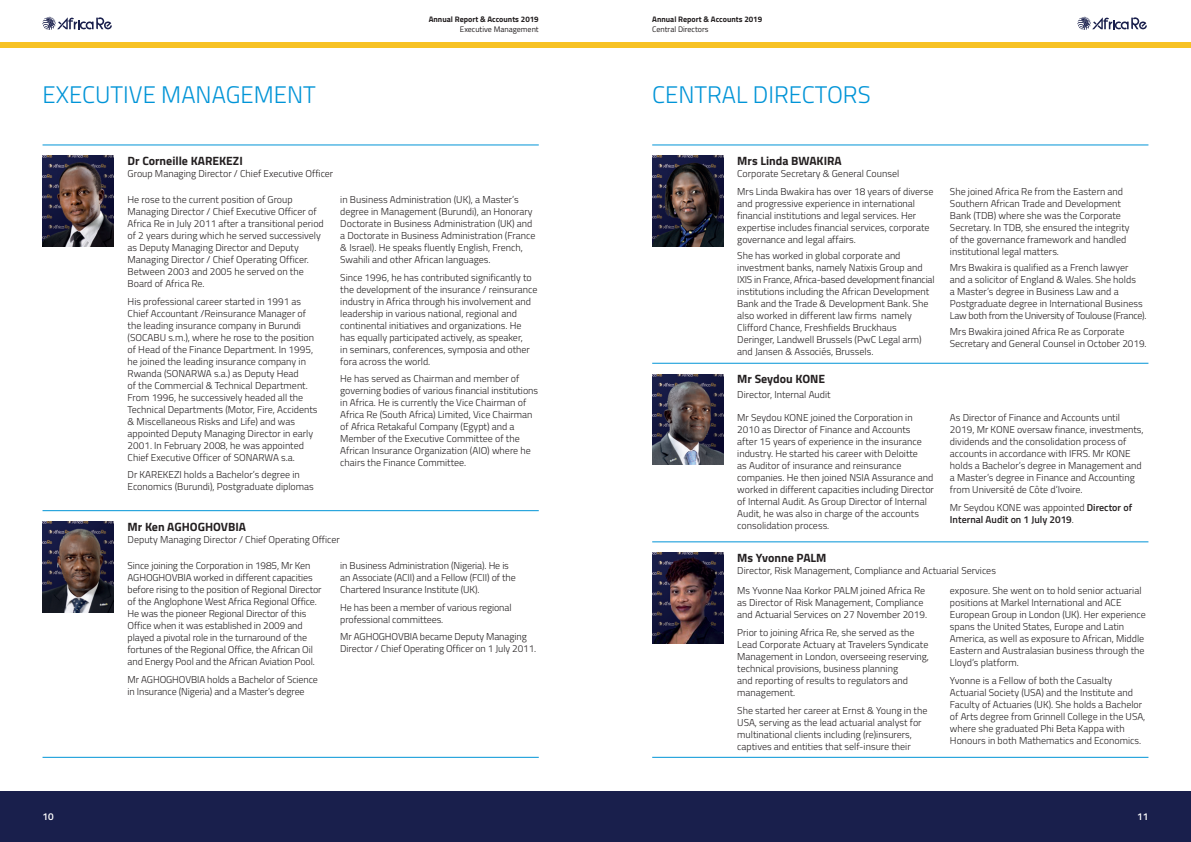
<style>
.page{position:relative;width:1191px;height:842px;background:#fff}
.page>*{position:absolute;margin:0;border:0;box-sizing:border-box;transform-origin:0 0}
.t1{font:300 24px "Titillium";color:#0094d7}
.t2{font:700 12px "Titillium";color:#231f20}
.t3{font:300 10px/12px "Titillium";color:#231f20}
.t4{font:600 10px/12px "Titillium";color:#231f20}
.t5{font:600 10px "Titillium";color:#fff}
.t6{font:700 8px "Titillium";color:#231f20}
.t7{font:8px "Titillium";color:#231f20}
.s1{font-weight:300}
</style>
<div class="page">
<div style="left:0;top:43px;width:1191px;height:5px;background:#f7c224"></div>
<div style="left:0;top:791px;width:595px;height:51px;background:#191f4c"></div>
<div style="left:595px;top:791px;width:596px;height:51px;background:#191f4c"></div>
<svg style="left:43px;top:17px;width:69px;height:13px"></svg>
<svg style="left:1077px;top:17px;width:69px;height:13px"></svg>
<img style="left:43px;top:156px;width:70px;height:91px">
<img style="left:43px;top:522px;width:70px;height:90px">
<hr style="left:43px;top:757px;width:496px;height:1px;background:#0094d7">
<hr style="left:43px;top:510px;width:496px;height:1px;background:#0094d7">
<hr style="left:43px;top:145px;width:496px;height:1px;background:#0094d7">
<img style="left:652px;top:156px;width:71px;height:91px">
<img style="left:652px;top:374px;width:71px;height:91px">
<hr style="left:652px;top:757px;width:496px;height:1px;background:#0094d7">
<hr style="left:652px;top:541px;width:496px;height:1px;background:#0094d7">
<hr style="left:652px;top:363px;width:496px;height:1px;background:#0094d7">
<hr style="left:652px;top:145px;width:496px;height:1px;background:#0094d7">
<img style="left:652px;top:553px;width:71px;height:90px">
<h1 class="t1" style="left:43px;top:77px;width:275px">EXECUTIVE MANAGEMENT</h1>
<p class="t2" style="left:128px;top:152px;width:117px">Dr Corneille KAREKEZI</p>
<p class="t3" style="left:128px;top:167px;width:207px">Group Managing Director / Chief Executive Officer</p>
<p class="t6" style="left:429px;top:13px;width:112px">Annual Report &amp; Accounts 2019</p>
<p class="t7" style="left:460px;top:23px;width:80px">Executive Management</p>
<p class="t3" style="left:128px;top:193px;width:198px">He rose to the current position of Group Managing Director / Chief Executive Officer of Africa Re in July 2011 after a transitional period of 2 years during which he served successively as Deputy Managing Director and Deputy Managing Director / Chief Operating Officer.<br>Between 2003 and 2005 he served on the Board of Africa Re.</p>
<p class="t3" style="left:128px;top:295px;width:191px">His professional career started in 1991 as Chief Accountant /Reinsurance Manager of the leading insurance company in Burundi (SOCABU s.m.), where he rose to the position of Head of the Finance Department. In 1995, he joined the leading insurance company in Rwanda (SONARWA s.a.) as Deputy Head<br>of the Commercial &amp; Technical Department.<br>From 1996, he successively headed all the Technical Departments (Motor, Fire, Accidents &amp; Miscellaneous Risks and Life) and was appointed Deputy Managing Director in early 2001. In February 2008, he was appointed Chief Executive Officer of SONARWA s.a.</p>
<p class="t3" style="left:128px;top:468px;width:188px">Dr KAREKEZI holds a Bachelor’s degree in<br>Economics (Burundi), Postgraduate diplomas</p>
<p class="t3" style="left:340px;top:193px;width:197px">in Business Administration (UK), a Master’s degree in Management (Burundi), an Honorary Doctorate in Business Administration (UK) and a Doctorate in Business Administration (France &amp; Israel). He speaks fluently English, French, Swahili and other African languages.</p>
<p class="t3" style="left:340px;top:271px;width:199px">Since 1996, he has contributed significantly to the development of the insurance / reinsurance industry in Africa through his involvement and leadership in various national, regional and continental initiatives and organizations. He has equally participated actively, as speaker,<br>in seminars, conferences, symposia and other fora across the world.</p>
<p class="t3" style="left:340px;top:372px;width:199px">He has served as Chairman and member of governing bodies of various financial institutions in Africa. He is currently the Vice Chairman of Africa Re (South Africa) Limited, Vice Chairman of Africa Retakaful Company (Egypt) and a Member of the Executive Committee of the African Insurance Organization (AIO) where he chairs the Finance Committee.</p>
<p class="t2" style="left:128px;top:517px;width:120px">Mr Ken AGHOGHOVBIA</p>
<p class="t3" style="left:128px;top:533px;width:214px">Deputy Managing Director / Chief Operating Officer</p>
<p class="t3" style="left:128px;top:559px;width:195px">Since joining the Corporation in 1985, Mr Ken AGHOGHOVBIA worked in different capacities before rising to the position of Regional Director of the Anglophone West Africa Regional Office.<br>He was the pioneer Regional Director of this Office when it was established in 2009 and played a pivotal role in the turnaround of the fortunes of the Regional Office, the African Oil and Energy Pool and the African Aviation Pool.</p>
<p class="t3" style="left:128px;top:672px;width:192px">Mr AGHOGHOVBIA holds a Bachelor of Science in Insurance (Nigeria) and a Master’s degree</p>
<p class="t3" style="left:340px;top:559px;width:177px">in Business Administration (Nigeria). He is an Associate (ACII) and a Fellow (FCII) of the<br>Chartered Insurance Institute (UK).</p>
<p class="t3" style="left:340px;top:600px;width:173px">He has been a member of various regional professional committees.</p>
<p class="t3" style="left:340px;top:630px;width:198px">Mr AGHOGHOVBIA became Deputy Managing<br>Director / Chief Operating Officer on 1 July 2011.</p>
<p class="t6" style="left:652px;top:13px;width:112px">Annual Report &amp; Accounts 2019</p>
<p class="t7" style="left:652px;top:23px;width:58px">Central Directors</p>
<h1 class="t1" style="left:652px;top:77px;width:220px">CENTRAL DIRECTORS</h1>
<p class="t2" style="left:737px;top:152px;width:106px">Mrs Linda BWAKIRA</p>
<p class="t3" style="left:737px;top:164px;width:198px;line-height:17.7px">Corporate Secretary &amp; General Counsel<br>Mrs Linda Bwakira has over 18 years of diverse</p>
<p class="t3" style="left:737px;top:197px;width:194px">and progressive experience in international financial institutions and legal services. Her expertise includes financial services, corporate governance and legal affairs.</p>
<p class="t3" style="left:737px;top:249px;width:199px">She has worked in global corporate and investment banks, namely Natixis Group and IXIS in France, Africa-based development financial institutions including the African Development Bank and the Trade &amp; Development Bank. She also worked in different law firms namely Clifford Chance, Freshfields Bruckhaus Deringer, Landwell Brussels (PwC Legal arm) and Jansen &amp; Associés, Brussels.</p>
<p class="t2" style="left:737px;top:370px;width:89px">Mr Seydou KONE</p>
<p class="t3" style="left:737px;top:388px;width:95px">Director, Internal Audit</p>
<p class="t3" style="left:950px;top:185px;width:181px">She joined Africa Re from the Eastern and Southern African Trade and Development Bank (TDB) where she was the Corporate Secretary. In TDB, she ensured the integrity of the governance framework and handled institutional legal matters.</p>
<p class="t3" style="left:950px;top:261px;width:198px">Mrs Bwakira is qualified as a French lawyer and a solicitor of England &amp; Wales. She holds<br>a Master’s degree in Business Law and a Postgraduate degree in International Business Law both from the University of Toulouse (France).</p>
<p class="t3" style="left:950px;top:325px;width:198px">Mrs Bwakira joined Africa Re as Corporate<br>Secretary and General Counsel in October 2019.</p>
<p class="t3" style="left:737px;top:411px;width:198px">Mr Seydou KONE joined the Corporation in 2010 as Director of Finance and Accounts<br>after 15 years of experience in the insurance industry. He started his career with Deloitte<br>as Auditor of insurance and reinsurance companies. He then joined NSIA Assurance and worked in different capacities including Director of Internal Audit. As Group Director of Internal Audit, he was also in charge of the accounts consolidation process.</p>
<p class="t3" style="left:950px;top:411px;width:195px">As Director of Finance and Accounts until 2019, Mr KONE oversaw finance, investments, dividends and the consolidation process of accounts in accordance with IFRS. Mr KONE holds a Bachelor’s degree in Management and a Master’s degree in Finance and Accounting from Université de Côte d’Ivoire.</p>
<p class="t4" style="left:950px;top:501px;width:184px"><span class="s1">Mr Seydou KONE was appointed</span> Director of<br>Internal Audit on 1 July 2019<span class="s1">.</span></p>
<p class="t2" style="left:737px;top:548px;width:91px">Ms Yvonne PALM</p>
<p class="t3" style="left:737px;top:564px;width:260px">Director, Risk Management, Compliance and Actuarial Services</p>
<p class="t3" style="left:737px;top:584px;width:191px">Ms Yvonne Naa Korkor PALM joined Africa Re as Director of Risk Management, Compliance and Actuarial Services on 27 November 2019.</p>
<p class="t3" style="left:737px;top:626px;width:193px">Prior to joining Africa Re, she served as the Lead Corporate Actuary at Travelers Syndicate Management in London, overseeing reserving, technical provisions, business planning<br>and reporting of results to regulators and management.</p>
<p class="t3" style="left:737px;top:704px;width:192px">She started her career at Ernst &amp; Young in the USA, serving as the lead actuarial analyst for multinational clients including (re)insurers, captives and entities that self-insure their</p>
<p class="t3" style="left:950px;top:584px;width:197px">exposure. She went on to hold senior actuarial positions at Markel International and ACE European Group in London (UK). Her experience spans the United States, Europe and Latin America, as well as exposure to African, Middle Eastern and Australasian business through the Lloyd’s platform.</p>
<p class="t3" style="left:950px;top:674px;width:197px">Yvonne is a Fellow of both the Casualty Actuarial Society (USA) and the Institute and Faculty of Actuaries (UK). She holds a Bachelor of Arts degree from Grinnell College in the USA, where she graduated Phi Beta Kappa with Honours in both Mathematics and Economics.</p>
<p class="t5" style="left:43px;top:809px;width:13px">10</p>
<p class="t5" style="left:1137px;top:809px;width:13px">11</p>
</div>
